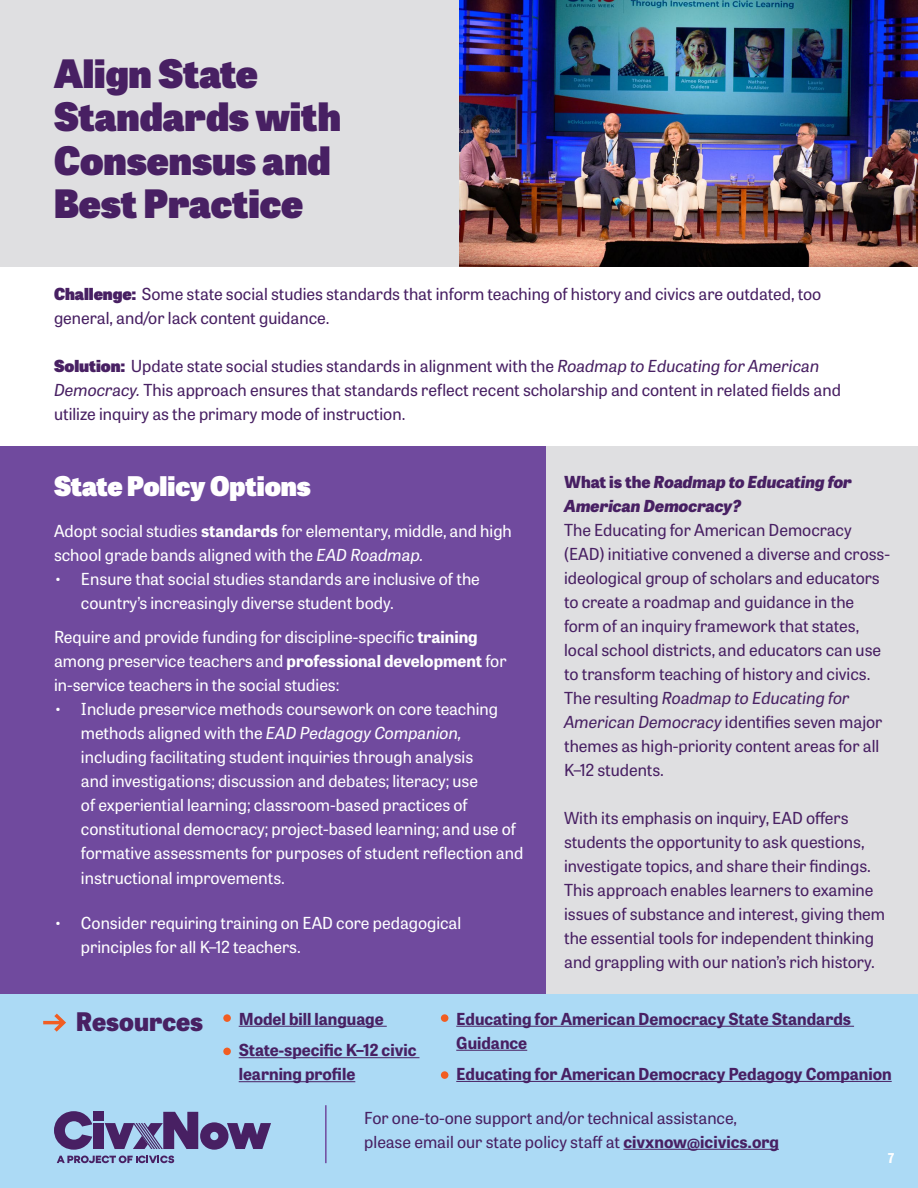
<style>
.page{position:relative;width:918px;height:1188px;background:#fff}
.page>*{position:absolute;margin:0;border:0;box-sizing:border-box;transform-origin:0 0}
.t1{font:800 39px/43.5px "Tablet Gothic";color:#482063}
.t2{font:800 27px "Tablet Gothic";color:#fff}
.t3{font:800 25.5px "Tablet Gothic";color:#482063}
.t4{font:16.5px/24px "Tablet Gothic";color:#482063}
.t5{font:16.5px/24px "Tablet Gothic";color:#fff}
.t6{font:700 16.5px/24px "Tablet Gothic";color:#482063}
.t7{font:italic 800 16.5px/24px "Tablet Gothic";color:#482063}
.t8{font:700 13.5px "Tablet Gothic";color:#fff}
.s1{font-weight:800}
.s2{font-style:italic}
.s3{font-weight:700}
.s4{font-style:normal}
</style>
<div class="page">
<div style="left:0;top:447px;width:546px;height:547px;background:#704a9e"></div>
<div style="left:546px;top:447px;width:372px;height:547px;background:#dfdfe1"></div>
<div style="left:0;top:0;width:459px;height:267px;background:#dfdfe1"></div>
<img style="left:459px;top:0;width:459px;height:267px">
<div style="left:0;top:994px;width:918px;height:194px;background:#acdaf5"></div>
<hr style="left:239px;top:1026px;width:148px;height:1px;background:#482063">
<hr style="left:456px;top:1026px;width:398px;height:1px;background:#482063">
<hr style="left:456px;top:1050px;width:71px;height:1px;background:#482063">
<hr style="left:239px;top:1057px;width:181px;height:1px;background:#482063">
<hr style="left:239px;top:1081px;width:116px;height:1px;background:#482063">
<hr style="left:456px;top:1081px;width:436px;height:1px;background:#482063">
<svg style="left:43px;top:1014px;width:23px;height:18px"></svg>
<div style="left:223px;top:1014px;width:8px;height:8px;background:#f15d22;border-radius:50%"></div>
<div style="left:441px;top:1014px;width:7px;height:8px;background:#f15d22;border-radius:50%"></div>
<div style="left:223px;top:1048px;width:8px;height:7px;background:#f15d22;border-radius:50%"></div>
<div style="left:441px;top:1071px;width:7px;height:8px;background:#f15d22;border-radius:50%"></div>
<div style="left:94px;top:1123px;width:10px;height:26px;background:#482063"></div>
<div style="left:94px;top:1111px;width:10px;height:9px;background:#482063"></div>
<svg style="left:54px;top:1111px;width:38px;height:39px"></svg>
<svg style="left:105px;top:1112px;width:166px;height:38px"></svg>
<svg style="left:57px;top:1156px;width:117px;height:7px"></svg>
<hr style="left:623px;top:1149px;width:156px;height:1px;background:#482063">
<hr style="left:325px;top:1105px;width:2px;height:58px;background:#704a9e">
<h1 class="t1" style="left:54px;top:50px;width:288px">Align State<br>Standards with<br>Consensus and<br>Best Practice</h1>
<p class="t4" style="left:54px;top:282px;width:769px"><span class="s1">Challenge:</span> Some state social studies standards that inform teaching of history and civics are outdated, too general, and/or lack content guidance.</p>
<p class="t4" style="left:54px;top:354px;width:788px"><span class="s1">Solution:</span> Update state social studies standards in alignment with the <span class="s2">Roadmap to Educating for American<br>Democracy.</span> This approach ensures that standards reflect recent scholarship and content in related fields and utilize inquiry as the primary mode of instruction.</p>
<h2 class="t2" style="left:54px;top:466px;width:258px">State Policy Options</h2>
<p class="t5" style="left:54px;top:518px;width:459px">Adopt social studies <span class="s3">standards</span> for elementary, middle, and high school grade bands aligned with the <span class="s2">EAD Roadmap.</span></p>
<p class="t5" style="left:81px;top:566px;width:400px;text-indent:-27px">• Ensure that social studies standards are inclusive of the country’s increasingly diverse student body.</p>
<p class="t5" style="left:54px;top:625px;width:454px">Require and provide funding for discipline-specific <span class="s3">training </span>among preservice teachers and <span class="s3">professional development</span> for in-service teachers in the social studies:</p>
<p class="t5" style="left:81px;top:697px;width:444px;text-indent:-27px">• Include preservice methods coursework on core teaching methods aligned with the <span class="s2">EAD Pedagogy Companion, </span>including facilitating student inquiries through analysis<br>and investigations; discussion and debates; literacy; use<br>of experiential learning; classroom-based practices of constitutional democracy; project-based learning; and use of formative assessments for purposes of student reflection and instructional improvements.</p>
<p class="t5" style="left:81px;top:910px;width:382px;text-indent:-27px">• Consider requiring training on EAD core pedagogical principles for all K–12 teachers.</p>
<p class="t7" style="left:564px;top:469px;width:289px"><span class="s4">What is the</span> Roadmap to Educating for<br>American Democracy?</p>
<p class="t4" style="left:564px;top:517px;width:328px">The Educating for American Democracy (EAD) initiative convened a diverse and cross&shy;ideological group of scholars and educators to create a roadmap and guidance in the form of an inquiry framework that states, local school districts, and educators can use to transform teaching of history and civics.<br>The resulting <span class="s2">Roadmap to Educating for American Democracy</span> identifies seven major themes as high-priority content areas for all K–12 students.</p>
<p class="t4" style="left:564px;top:806px;width:323px">With its emphasis on inquiry, EAD offers students the opportunity to ask questions, investigate topics, and share their findings.<br>This approach enables learners to examine issues of substance and interest, giving them the essential tools for independent thinking and grappling with our nation’s rich history.</p>
<h3 class="t3" style="left:76px;top:1003px;width:129px">Resources</h3>
<p class="t6" style="left:239px;top:1006px;width:147px">Model bill language</p>
<p class="t6" style="left:456px;top:1006px;width:396px">Educating for American Democracy State Standards<br>Guidance</p>
<p class="t6" style="left:239px;top:1037px;width:179px">State-specific K–12 civic learning profile</p>
<p class="t6" style="left:456px;top:1061px;width:437px">Educating for American Democracy Pedagogy Companion</p>
<p class="t4" style="left:364px;top:1105px;width:416px">For one-to-one support and/or technical assistance, please email our state policy staff at <span class="s3">civxnow@icivics.org</span></p>
<p class="t8" style="left:888px;top:1149px;width:8px">7</p>
</div>
